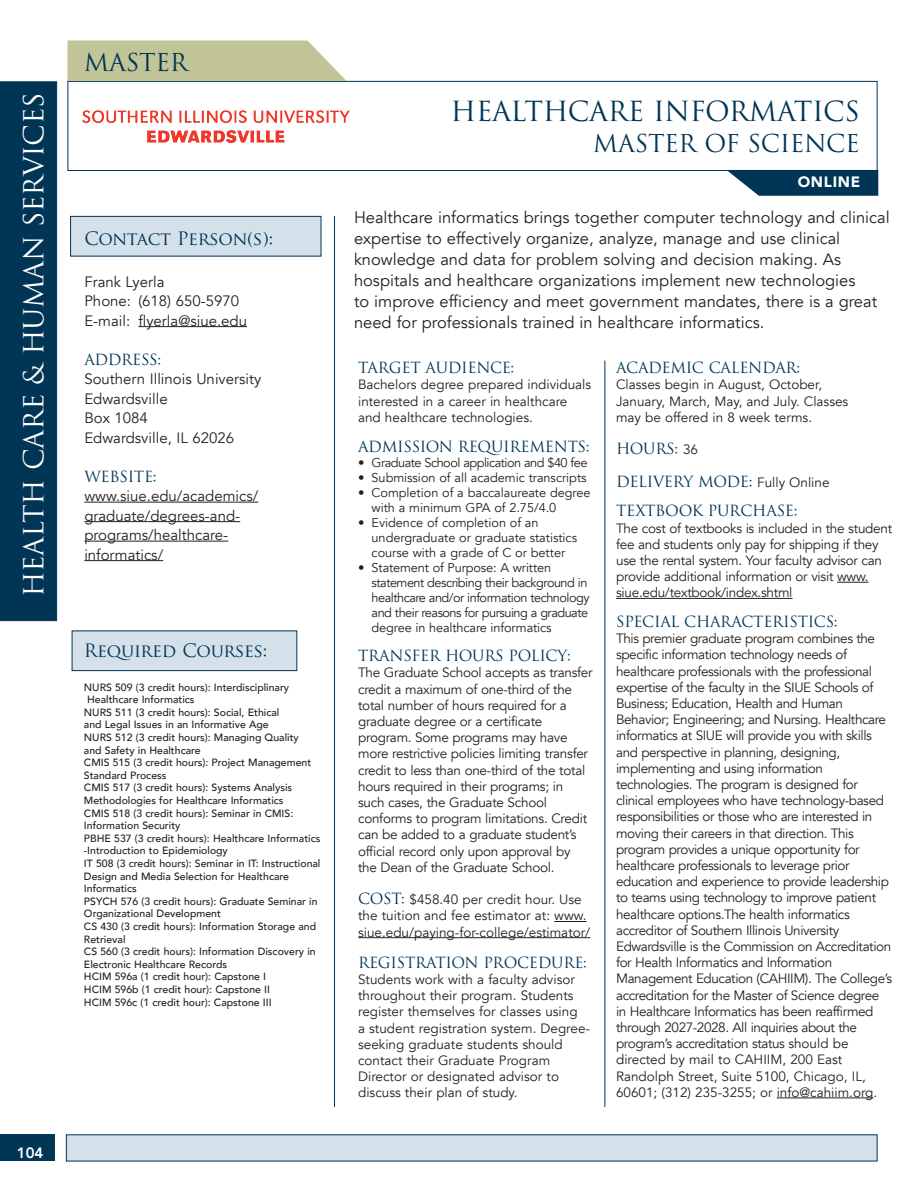
<style>
.page{position:relative;width:918px;height:1188px;background:#fff}
.page>*{position:absolute;margin:0;border:0;box-sizing:border-box;transform-origin:0 0}
.degree{font:27px "Trajan Pro";letter-spacing:-.015em;color:#fff}
.degree-2{font:27px "Trajan Pro";letter-spacing:-.015em;color:#003555}
.degree-3{font:24px "Trajan Pro";letter-spacing:-.015em;color:#003555}
.rt_contact{font:18px "Trajan Pro";letter-spacing:-.015em;color:#003555}
.body_avenir_book_10{font:16.5px/21px "Avenir";color:#231f20}
.body_avenir_book_10-2{font:15px/19.5px "Avenir";color:#231f20}
.TOC_blue_Subs{font:15px/32.4px "Trajan Pro";letter-spacing:-.02em;color:#003555}
.body_avenir_book_10-3{font:900 15px "Avenir";letter-spacing:.05em;color:#fff}
.t1{font:800 15px "Avenir";color:#fff}
.body_avenir_book_9_a{font:13.5px/16.2px "Avenir";letter-spacing:-.02em;color:#231f20}
.body_avenir_book_9_a-2{font:13.5px/16.2px "Avenir";color:#231f20}
.TOC_blue_Subs-2{font:13.5px/16.2px "Avenir";color:#231f20}
.t2{font:12.75px/15px "Avenir";letter-spacing:-.04em;color:#231f20}
.t3{font:12.75px/15px "Avenir";letter-spacing:-.01em;color:#231f20}
.course_info{font:500 10.5px/12.6px "Avenir";color:#231f20}
.s1{font-family:"Trajan Pro";font-size:15px;color:#003555}
.s2{font-family:"Avenir";font-size:13.5px;color:#231f20}
</style>
<div class="page">
<div style="left:0;top:1134px;width:55px;height:27px;background:#003555"></div>
<div style="left:68px;top:81px;width:810px;height:90px;background:#fff;border:1px solid #003555"></div>
<div style="left:0;top:81px;width:57px;height:540px;background:#003555"></div>
<hr style="left:334px;top:216px;width:1px;height:891px;background:#003555">
<div style="left:66px;top:1134px;width:812px;height:27px;background:#d4e0ea"></div>
<div style="left:70px;top:216px;width:251px;height:40px;background:#d4e0ea;border:1px solid #003555"></div>
<hr style="left:605px;top:361px;width:1px;height:746px;background:#003555">
<div style="left:72px;top:631px;width:225px;height:40px;background:#d4e0ea;border:1px solid #003555"></div>
<hr style="left:138px;top:326px;width:109px;height:1px;background:#231f20">
<hr style="left:84px;top:502px;width:174px;height:1px;background:#231f20">
<hr style="left:84px;top:521px;width:156px;height:1px;background:#231f20">
<hr style="left:84px;top:541px;width:144px;height:1px;background:#231f20">
<hr style="left:84px;top:560px;width:79px;height:1px;background:#231f20">
<hr style="left:554px;top:921px;width:33px;height:1px;background:#231f20">
<hr style="left:358px;top:937px;width:232px;height:1px;background:#231f20">
<hr style="left:837px;top:582px;width:32px;height:1px;background:#231f20">
<hr style="left:616px;top:598px;width:177px;height:1px;background:#231f20">
<hr style="left:777px;top:1098px;width:97px;height:1px;background:#231f20">
<svg style="left:68px;top:40px;width:279px;height:41px;background:#c5c89e"></svg>
<svg style="left:727px;top:170px;width:151px;height:26px;background:#1c4b67"></svg>
<img style="left:82px;top:110px;width:268px;height:33px">
<p class="degree-3" style="left:84px;top:47px;width:105px">MASTER</p>
<p class="degree" style="left:17px;top:597px;width:506px;rotate:-90deg">HEALTH CARE &amp; HUMAN SERVICES</p>
<p class="degree-2" style="left:451px;top:94px;width:411px">HEALTHCARE INFORMATICS</p>
<p class="degree-3" style="left:593px;top:128px;width:269px">MASTER OF SCIENCE</p>
<p class="body_avenir_book_10-3" style="left:798px;top:169px;width:64px">ONLINE</p>
<p class="body_avenir_book_10" style="left:354px;top:207px;width:537px">Healthcare informatics brings together computer technology and clinical expertise to effectively organize, analyze, manage and use clinical knowledge and data for problem solving and decision making. As hospitals and healthcare organizations implement new technologies<br>to improve efficiency and meet government mandates, there is a great need for professionals trained in healthcare informatics.</p>
<p class="rt_contact" style="left:84px;top:227px;width:190px">Contact Person(s):</p>
<p class="body_avenir_book_10-2" style="left:84px;top:272px;width:82px">Frank Lyerla</p>
<p class="body_avenir_book_10-2" style="left:84px;top:291px;width:156px">Phone: (618) 650-5970</p>
<p class="body_avenir_book_10-2" style="left:84px;top:311px;width:164px">E-mail: flyerla@siue.edu</p>
<p class="TOC_blue_Subs" style="left:84px;top:343px;width:78px">ADDRESS:</p>
<p class="body_avenir_book_10-2" style="left:84px;top:369px;width:178px">Southern Illinois University<br>Edwardsville</p>
<p class="body_avenir_book_10-2" style="left:84px;top:408px;width:151px">Box 1084<br>Edwardsville, IL 62026</p>
<p class="TOC_blue_Subs" style="left:84px;top:460px;width:74px">WEBSITE:</p>
<p class="body_avenir_book_10-2" style="left:84px;top:486px;width:175px">www.siue.edu/academics/ graduate/degrees-and&shy;programs/healthcare&shy;informatics/</p>
<p class="TOC_blue_Subs" style="left:358px;top:352px;width:158px">TARGET AUDIENCE:</p>
<p class="body_avenir_book_9_a-2" style="left:358px;top:377px;width:235px">Bachelors degree prepared individuals interested in a career in healthcare and healthcare technologies.</p>
<p class="TOC_blue_Subs" style="left:358px;top:430px;width:233px">ADMISSION REQUIREMENTS:</p>
<p class="t2" style="left:358px;top:455px;width:231px">• Graduate School application and $40 fee</p>
<p class="t3" style="left:358px;top:470px;width:230px">• Submission of all academic transcripts</p>
<p class="t3" style="left:372px;top:485px;width:221px;text-indent:-14px">• Completion of a baccalaureate degree with a minimum GPA of 2.75/4.0</p>
<p class="t3" style="left:372px;top:515px;width:207px;text-indent:-14px">• Evidence of completion of an undergraduate or graduate statistics course with a grade of C or better</p>
<p class="t2" style="left:372px;top:560px;width:219px;text-indent:-14px">• Statement of Purpose: A written statement describing their background in healthcare and/or information technology and their reasons for pursuing a graduate degree in healthcare informatics</p>
<p class="TOC_blue_Subs" style="left:358px;top:640px;width:214px">TRANSFER HOURS POLICY:</p>
<p class="body_avenir_book_9_a" style="left:358px;top:665px;width:236px">The Graduate School accepts as transfer credit a maximum of one-third of the total number of hours required for a graduate degree or a certificate program. Some programs may have more restrictive policies limiting transfer credit to less than one-third of the total hours required in their programs; in such cases, the Graduate School conforms to program limitations. Credit can be added to a graduate student’s official record only upon approval by the Dean of the Graduate School.</p>
<p class="TOC_blue_Subs-2" style="left:358px;top:892px;width:234px"><span class="s1">COST:</span> $458.40 per credit hour. Use the tuition and fee estimator at: www. siue.edu/paying-for-college/estimator/</p>
<p class="TOC_blue_Subs" style="left:358px;top:946px;width:230px">REGISTRATION PROCEDURE:</p>
<p class="body_avenir_book_9_a-2" style="left:358px;top:972px;width:221px">Students work with a faculty advisor throughout their program. Students register themselves for classes using</p>
<p class="body_avenir_book_9_a-2" style="left:358px;top:1020px;width:233px">a student registration system. Degree&shy;seeking graduate students should contact their Graduate Program Director or designated advisor to discuss their plan of study.</p>
<p class="TOC_blue_Subs" style="left:616px;top:352px;width:186px">ACADEMIC CALENDAR:</p>
<p class="body_avenir_book_9_a-2" style="left:616px;top:377px;width:234px">Classes begin in August, October,<br>January, March, May, and July. Classes may be offered in 8 week terms.</p>
<p class="TOC_blue_Subs" style="left:616px;top:433px;width:215px">HOURS: <span class="s2">36<br></span>DELIVERY MODE: <span class="s2">Fully Online</span></p>
<p class="TOC_blue_Subs" style="left:616px;top:495px;width:183px">TEXTBOOK PURCHASE:</p>
<p class="body_avenir_book_9_a" style="left:616px;top:520px;width:278px">The cost of textbooks is included in the student fee and students only pay for shipping if they use the rental system. Your faculty advisor can provide additional information or visit www. siue.edu/textbook/index.shtml</p>
<p class="TOC_blue_Subs" style="left:616px;top:605px;width:223px">SPECIAL CHARACTERISTICS:</p>
<p class="body_avenir_book_9_a" style="left:616px;top:631px;width:278px">This premier graduate program combines the specific information technology needs of healthcare professionals with the professional expertise of the faculty in the SIUE Schools of Business; Education, Health and Human Behavior; Engineering; and Nursing. Healthcare informatics at SIUE will provide you with skills and perspective in planning, designing, implementing and using information technologies. The program is designed for clinical employees who have technology-based responsibilities or those who are interested in moving their careers in that direction. This program provides a unique opportunity for healthcare professionals to leverage prior education and experience to provide leadership to teams using technology to improve patient healthcare options.The health informatics accreditor of Southern Illinois University Edwardsville is the Commission on Accreditation for Health Informatics and Information Management Education (CAHIIM). The College’s accreditation for the Master of Science degree in Healthcare Informatics has been reaffirmed through 2027-2028. All inquiries about the program’s accreditation status should be directed by mail to CAHIIM, 200 East Randolph Street, Suite 5100, Chicago, IL, 60601; (312) 235-3255; or info@cahiim.org.</p>
<p class="rt_contact" style="left:84px;top:639px;width:185px">Required Courses:</p>
<p class="course_info" style="left:87px;top:680px;width:204px;text-indent:-3px">NURS 509 (3 credit hours): Interdisciplinary<br>Healthcare Informatics</p>
<p class="course_info" style="left:84px;top:705px;width:197px">NURS 511 (3 credit hours): Social, Ethical and Legal Issues in an Informative Age</p>
<p class="course_info" style="left:84px;top:730px;width:216px">NURS 512 (3 credit hours): Managing Quality and Safety in Healthcare</p>
<p class="course_info" style="left:84px;top:756px;width:229px">CMIS 515 (3 credit hours): Project Management<br>Standard Process</p>
<p class="course_info" style="left:84px;top:781px;width:210px">CMIS 517 (3 credit hours): Systems Analysis<br>Methodologies for Healthcare Informatics</p>
<p class="course_info" style="left:84px;top:806px;width:211px">CMIS 518 (3 credit hours): Seminar in CMIS:<br>Information Security</p>
<p class="course_info" style="left:84px;top:831px;width:238px">PBHE 537 (3 credit hours): Healthcare Informatics -Introduction to Epidemiology</p>
<p class="course_info" style="left:84px;top:856px;width:238px">IT 508 (3 credit hours): Seminar in IT: Instructional<br>Design and Media Selection for Healthcare<br>Informatics</p>
<p class="course_info" style="left:84px;top:894px;width:235px">PSYCH 576 (3 credit hours): Graduate Seminar in<br>Organizational Development</p>
<p class="course_info" style="left:84px;top:919px;width:234px">CS 430 (3 credit hours): Information Storage and<br>Retrieval</p>
<p class="course_info" style="left:84px;top:945px;width:233px">CS 560 (3 credit hours): Information Discovery in<br>Electronic Healthcare Records</p>
<p class="course_info" style="left:84px;top:970px;width:184px">HCIM 596a (1 credit hour): Capstone I</p>
<p class="course_info" style="left:84px;top:982px;width:188px">HCIM 596b (1 credit hour): Capstone II</p>
<p class="course_info" style="left:84px;top:995px;width:189px">HCIM 596c (1 credit hour): Capstone III</p>
<p class="t1" style="left:17px;top:1142px;width:28px">104</p>
</div>
